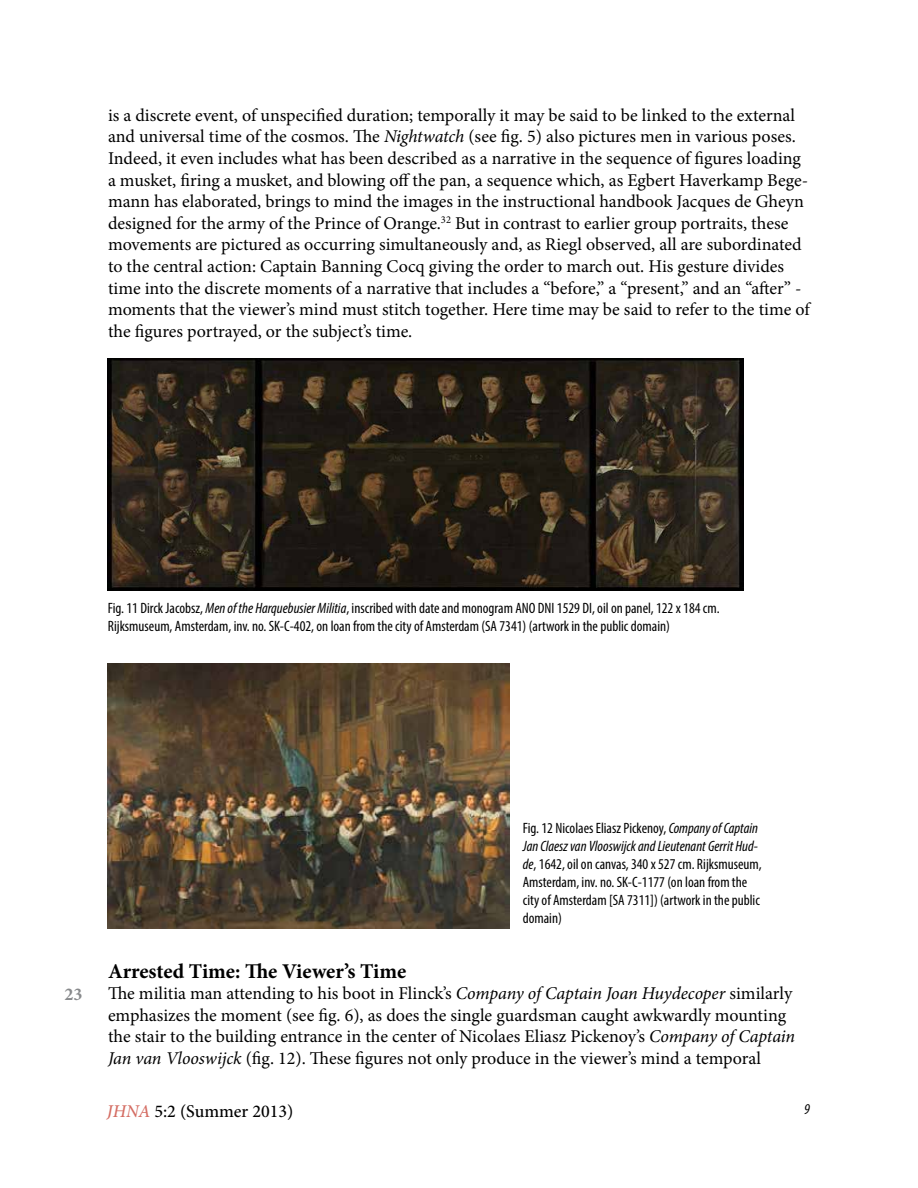
<style>
.page{position:relative;width:918px;height:1188px;background:#fff}
.page>*{position:absolute;margin:0;border:0;box-sizing:border-box;transform-origin:0 0}
.t1{font:700 21px "Minion Pro";color:#000}
.t2{font:18px/21.6px "Minion Pro";color:#000}
.t3{font:500 18px "Minion Pro";color:#000}
.t4{font:700 18px "Minion Pro";color:#888a8c}
.t5{font:condensed 15px/18px "Myriad Pro";color:#000}
.t6{font:italic condensed 15px "Myriad Pro";color:#000}
.s1{font-style:italic}
.s2{font-style:italic;color:#d46c62}
</style>
<div class="page">
<img style="left:108px;top:663px;width:402px;height:266px">
<img style="left:108px;top:359px;width:636px;height:232px">
<p class="t2" style="left:108px;top:104px;width:703px">is a discrete event, of unspecified duration; temporally it may be said to be linked to the external and universal time of the cosmos. The <span class="s1">Nightwatch</span> (see fig. 5) also pictures men in various poses.<br>Indeed, it even includes what has been described as a narrative in the sequence of figures loading a musket, firing a musket, and blowing off the pan, a sequence which, as Egbert Haverkamp Bege&shy;mann has elaborated, brings to mind the images in the instructional handbook Jacques de Gheyn designed for the army of the Prince of Orange.<sup>32</sup> But in contrast to earlier group portraits, these movements are pictured as occurring simultaneously and, as Riegl observed, all are subordinated to the central action: Captain Banning Cocq giving the order to march out. His gesture divides time into the discrete moments of a narrative that includes a “before,” a “present,” and an “after” - moments that the viewer’s mind must stitch together. Here time may be said to refer to the time of the figures portrayed, or the subject’s time.</p>
<p class="t5" style="left:108px;top:599px;width:613px">Fig. 11 Dirck Jacobsz, <span class="s1">Men of the Harquebusier Militia</span>, inscribed with date and monogram ANO DNI 1529 DI, oil on panel, 122 x 184 cm.<br>Rijksmuseum, Amsterdam, inv. no. SK-C-402, on loan from the city of Amsterdam (SA 7341) (artwork in the public domain)</p>
<p class="t4" style="left:64px;top:982px;width:19px">23</p>
<p class="t5" style="left:523px;top:819px;width:240px">Fig. 12 Nicolaes Eliasz Pickenoy, <span class="s1">Company of Captain Jan Claesz van Vlooswijck and Lieutenant Gerrit Hud&shy;de</span>, 1642, oil on canvas, 340 x 527 cm. Rijksmuseum, Amsterdam, inv. no. SK-C-1177 (on loan from the city of Amsterdam [SA 7311]) (artwork in the public domain)</p>
<p class="t1" style="left:108px;top:956px;width:300px">Arrested Time: The Viewer’s Time</p>
<p class="t2" style="left:108px;top:983px;width:689px">The militia man attending to his boot in Flinck’s <span class="s1">Company of Captain Joan Huydecoper</span> similarly emphasizes the moment (see fig. 6), as does the single guardsman caught awkwardly mounting the stair to the building entrance in the center of Nicolaes Eliasz Pickenoy’s <span class="s1">Company of Captain Jan van Vlooswijck</span> (fig. 12). These figures not only produce in the viewer’s mind a temporal</p>
<p class="t3" style="left:107px;top:1099px;width:188px"><span class="s2">JHNA</span> 5:2 (Summer 2013)</p>
<p class="t6" style="left:804px;top:1100px;width:7px">9</p>
</div>
